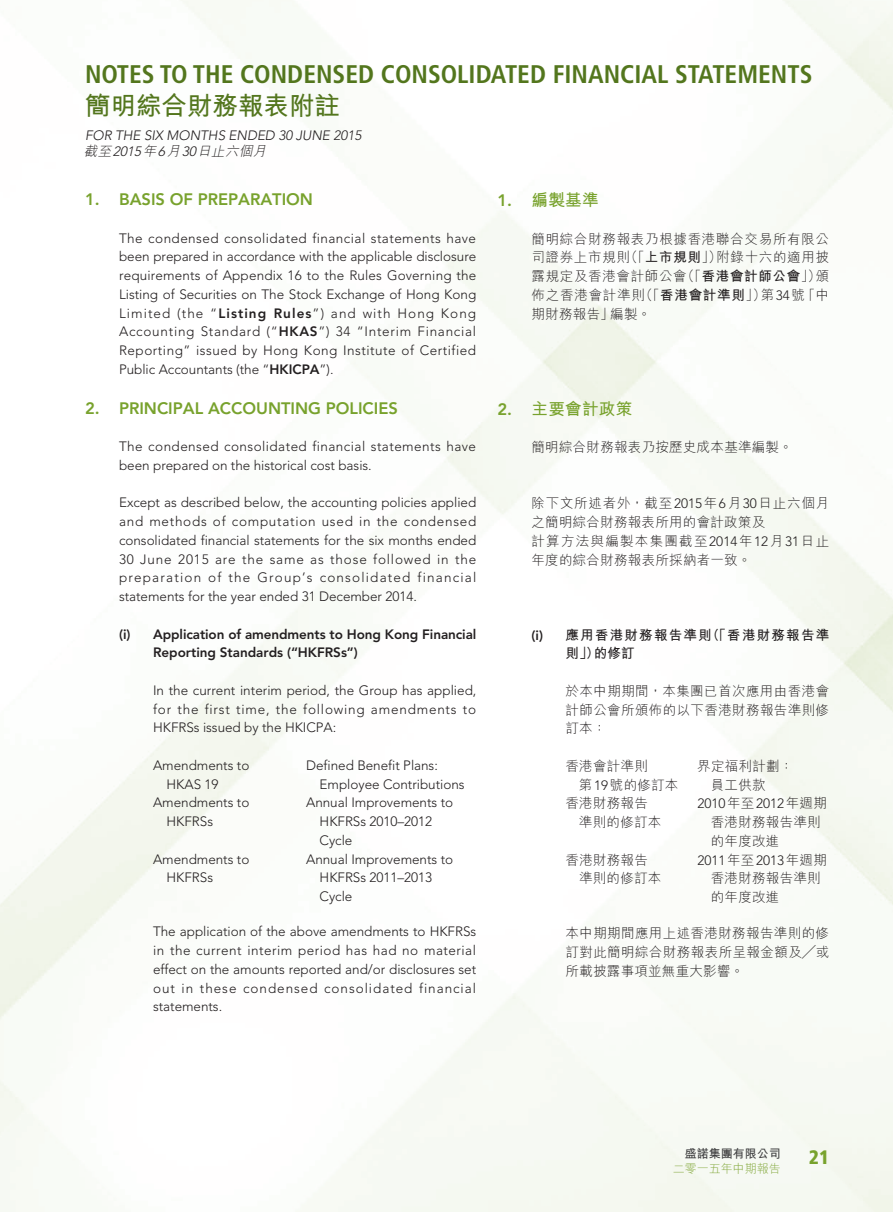
<style>
.page{position:relative;width:893px;height:1212px;background:#fff}
.page>*{position:absolute;margin:0;border:0;box-sizing:border-box;transform-origin:0 0}
.t1{font:700 condensed 25.5px "Frutiger LT Std";color:#53761d}
.t2{font:700 25.5px "M Hei HK";color:#53761d}
.t3{font:900 condensed 19.5px "Frutiger LT Std";color:#78a22d}
.t4{font:800 16.5px "Avenir LT Std";letter-spacing:-.005em;color:#78a22d}
.t5{font:700 16.5px "M Hei HK";letter-spacing:.02em;color:#78a22d}
.t6{font:300 13.5px/18.8px "Avenir LT Std";letter-spacing:-.005em;color:#231f20}
.t7{font:300 13.5px/18.8px "M Hei HK";letter-spacing:.025em;color:#231f20}
.t8{font:300 13.5px/18.8px "Avenir LT Std";letter-spacing:.035em;color:#231f20}
.t9{font:800 13.5px/18.8px "Avenir LT Std";letter-spacing:-.005em;color:#231f20}
.t10{font:italic 300 13.5px "Avenir LT Std";letter-spacing:-.005em;color:#231f20}
.t11{font:700 13.5px/18.8px "M Hei HK";letter-spacing:.09em;color:#231f20}
.t12{font:italic 300 13.5px "M Hei HK";color:#231f20}
.t13{font:300 12px "M Hei HK";color:#84a93d}
.t14{font:700 12px "M Hei HK";color:#3e3e3f}
.s1{font-family:"Avenir LT Std"}
.s2{font-weight:800}
.s3{font-family:"Avenir LT Std";font-weight:800}
.s4{font-weight:700}
.s5{font-family:"M Hei HK"}
</style>
<div class="page">
<h1 class="t1" style="left:85px;top:59px;width:31px">NOTES</h1>
<h1 class="t1" style="left:160px;top:59px;width:110px">TO THE CONDENSED</h1>
<h1 class="t1" style="left:381px;top:59px;width:31px">CONSO</h1>
<h1 class="t1" style="left:457px;top:59px;width:25px">LIDATED</h1>
<h1 class="t1" style="left:553px;top:59px;width:26px">FINANCIA</h1>
<h1 class="t1" style="left:657px;top:59px;width:46px">L STATEMENTS</h1>
<h1 class="t2" style="left:85px;top:87px;width:256px">簡明綜合財務報表附註</h1>
<p class="t10" style="left:85px;top:127px;width:278px">FOR THE SIX MONTHS ENDED 30 JUNE 2015</p>
<p class="t12" style="left:84px;top:144px;width:186px">截至<span class="s1">2015</span>年<span class="s1">6</span>月<span class="s1">30</span>日止六個月</p>
<p class="t4" style="left:85px;top:190px;width:229px">1. BASIS OF PREPARATION</p>
<p class="t6" style="left:119px;top:229px;width:359px;text-align:justify">The condensed consolidated financial statements have been prepared in accordance with the applicable disclosure requirements of Appendix 16 to the Rules Governing the Listing of Securities on The Stock Exchange of Hong Kong Limited (the “<span class="s2">Listing Rules</span>”) and with Hong Kong Accounting Standard (“<span class="s2">HKAS</span>”) 34 “Interim Financial Reporting” issued by Hong Kong Institute of Certified Public Accountants (the “<span class="s2">HKICPA</span>”).</p>
<p class="t4" style="left:85px;top:398px;width:314px">2. PRINCIPAL ACCOUNTING POLICIES</p>
<p class="t8" style="left:119px;top:437px;width:358px">The condensed consolidated financial statements have been prepared on the historical cost basis.</p>
<p class="t6" style="left:119px;top:493px;width:359px;text-align:justify">Except as described below, the accounting policies applied and methods of computation used in the condensed consolidated financial statements for the six months ended 30 June 2015 are the same as those followed in the preparation of the Group’s consolidated financial statements for the year ended 31 December 2014.</p>
<p class="t9" style="left:153px;top:625px;width:325px;text-indent:-34px">(i) Application of amendments to Hong Kong Financial<br>Reporting Standards (“HKFRSs”)</p>
<p class="t6" style="left:153px;top:681px;width:325px;text-align:justify">In the current interim period, the Group has applied, for the first time, the following amendments to HKFRSs issued by the HKICPA:</p>
<p class="t6" style="left:167px;top:756px;width:84px;text-indent:-13px">Amendments to<br>HKAS 19</p>
<p class="t6" style="left:320px;top:756px;width:146px;text-indent:-13px">Defined Benefit Plans:<br>Employee Contributions</p>
<p class="t6" style="left:167px;top:793px;width:84px;text-indent:-13px">Amendments to<br>HKFRSs</p>
<p class="t6" style="left:320px;top:793px;width:135px;text-indent:-13px">Annual Improvements to<br>HKFRSs 2010–2012<br>Cycle</p>
<p class="t6" style="left:167px;top:850px;width:84px;text-indent:-13px">Amendments to<br>HKFRSs</p>
<p class="t6" style="left:320px;top:850px;width:135px;text-indent:-13px">Annual Improvements to<br>HKFRSs 2011–2013<br>Cycle</p>
<p class="t6" style="left:153px;top:922px;width:325px;text-align:justify">The application of the above amendments to HKFRSs in the current interim period has had no material effect on the amounts reported and/or disclosures set out in these condensed consolidated financial statements.</p>
<p class="t5" style="left:497px;top:188px;width:103px"><span class="s3">1.</span> 編製基準</p>
<p class="t7" style="left:531px;top:229px;width:299px;text-align:justify">簡明綜合財務報表乃根據香港聯合交易所有限公司證券上市規則（「<span class="s4">上市規則</span>」）附錄十六的適用披露規定及香港會計師公會（「<span class="s4">香港會計師公會</span>」）頒佈之香港會計準則（「<span class="s4">香港會計準則</span>」）第<span class="s1">34</span>號「中期財務報告」編製。</p>
<p class="t5" style="left:497px;top:397px;width:136px"><span class="s3">2.</span> 主要會計政策</p>
<p class="t7" style="left:531px;top:438px;width:263px">簡明綜合財務報表乃按歷史成本基準編製。</p>
<p class="t7" style="left:531px;top:494px;width:299px">除下文所述者外，截至<span class="s1">2015</span>年<span class="s1">6</span>月<span class="s1">30</span>日止六個月之簡明綜合財務報表所用的會計政策及<br>計算方法與編製本集團截至<span class="s1">2014</span>年<span class="s1">12</span>月<span class="s1">31</span>日止年度的綜合財務報表所採納者一致。</p>
<p class="t11" style="left:566px;top:624px;width:265px;text-indent:-34px"><span class="s3">(i)</span> 應用香港財務報告準則（「香港財務報告準則」）的修訂</p>
<p class="t7" style="left:565px;top:681px;width:265px;text-align:justify">於本中期期間，本集團已首次應用由香港會計師公會所頒佈的以下香港財務報告準則修訂本：</p>
<p class="t7" style="left:579px;top:756px;width:101px;text-indent:-14px">香港會計準則第<span class="s1">19</span>號的修訂本</p>
<p class="t7" style="left:711px;top:756px;width:84px;text-indent:-14px">界定福利計劃：員工供款</p>
<p class="t7" style="left:579px;top:794px;width:84px;text-indent:-14px">香港財務報告準則的修訂本</p>
<p class="t6" style="left:697px;top:794px;width:131px">2010<span class="s5">年至</span>2012<span class="s5">年週期</span></p>
<p class="t7" style="left:711px;top:813px;width:111px">香港財務報告準則的年度改進</p>
<p class="t7" style="left:579px;top:850px;width:84px;text-indent:-14px">香港財務報告準則的修訂本</p>
<p class="t6" style="left:697px;top:851px;width:131px">2011<span class="s5">年至</span>2013<span class="s5">年週期</span></p>
<p class="t7" style="left:711px;top:869px;width:111px">香港財務報告準則的年度改進</p>
<p class="t7" style="left:565px;top:923px;width:265px;text-align:justify">本中期期間應用上述香港財務報告準則的修訂對此簡明綜合財務報表所呈報金額及╱或所載披露事項並無重大影響。</p>
<p class="t14" style="left:685px;top:1145px;width:98px">盛諾集團有限公司</p>
<p class="t13" style="left:673px;top:1162px;width:110px">二零一五年中期報告</p>
<h2 class="t3" style="left:809px;top:1145px;width:22px">21</h2>
</div>
